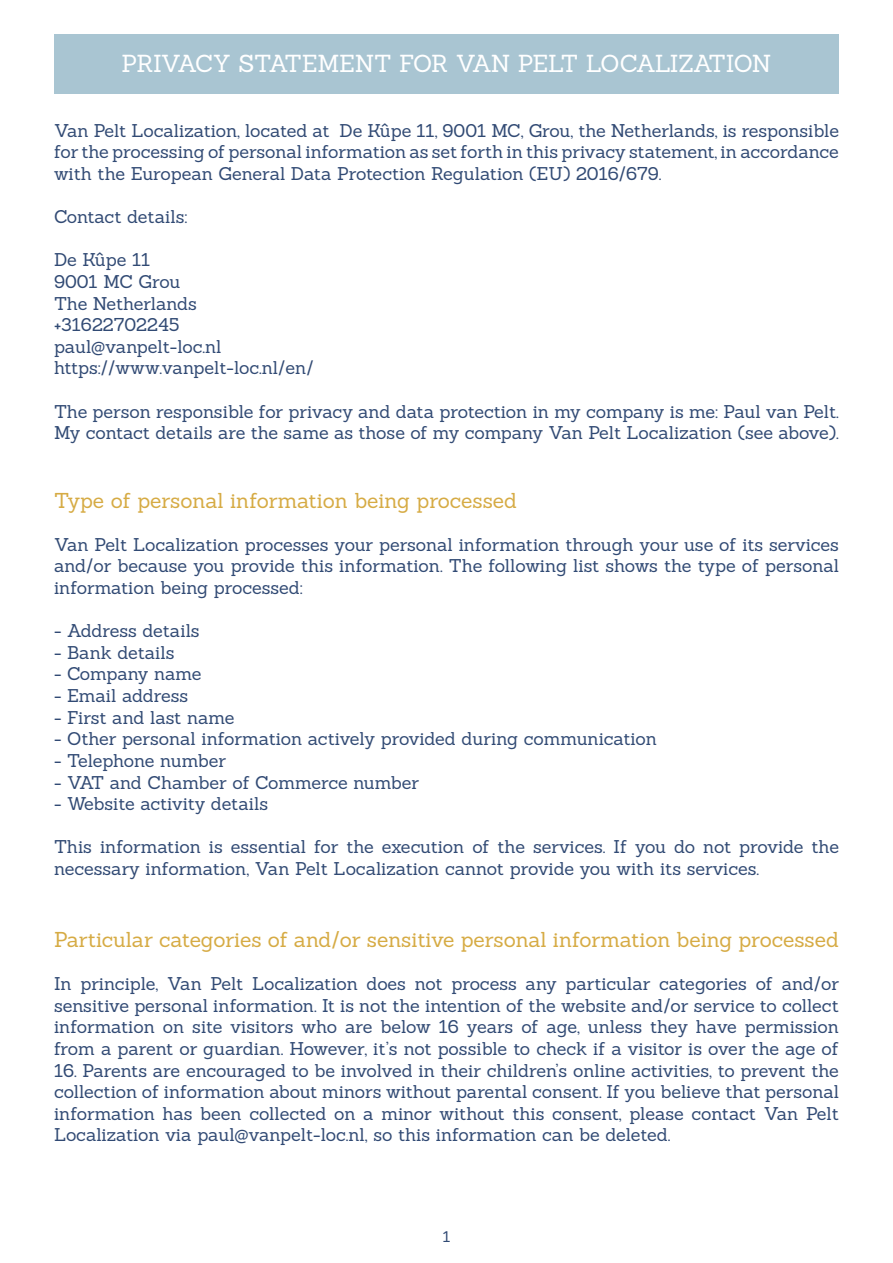
<style>
.page{position:relative;width:893px;height:1263px;background:#fff}
.page>*{position:absolute;margin:0;border:0;box-sizing:border-box;transform-origin:0 0}
.t1{font:24px "Sanchez";letter-spacing:-.04em;color:#fff}
.t2{font:21px "Sanchez";letter-spacing:-.005em;color:#d6ab44}
.t3{font:18px/21.6px "Sanchez";letter-spacing:-.005em;color:#314a74;text-align:justify}
.t4{font:15px "Sanchez";color:#314a74}
</style>
<div class="page">
<div style="left:54px;top:34px;width:785px;height:60px;background:#a9c5d2"></div>
<p class="t1" style="left:122px;top:48px;width:651px">PRIVACY STATEMENT FOR VAN PELT LOCALIZATION</p>
<p class="t3" style="left:54px;top:119px;width:786px">Van Pelt Localization, located at De Kûpe 11, 9001 MC, Grou, the Netherlands, is responsible for the processing of personal information as set forth in this privacy statement, in accordance with the European General Data Protection Regulation (EU) 2016/679.</p>
<p class="t3" style="left:54px;top:206px;width:135px">Contact details:</p>
<p class="t3" style="left:54px;top:249px;width:98px">De Kûpe 11</p>
<p class="t3" style="left:54px;top:271px;width:128px">9001 MC Grou</p>
<p class="t3" style="left:54px;top:292px;width:144px">The Netherlands</p>
<p class="t3" style="left:54px;top:314px;width:127px">+31622702245</p>
<p class="t3" style="left:54px;top:335px;width:169px">paul@vanpelt-loc.nl</p>
<p class="t3" style="left:54px;top:357px;width:261px">https://www.vanpelt-loc.nl/en/</p>
<p class="t3" style="left:54px;top:400px;width:786px">The person responsible for privacy and data protection in my company is me: Paul van Pelt.<br>My contact details are the same as those of my company Van Pelt Localization (see above).</p>
<p class="t2" style="left:54px;top:487px;width:465px">Type of personal information being processed</p>
<p class="t3" style="left:54px;top:533px;width:786px">Van Pelt Localization processes your personal information through your use of its services and/or because you provide this information. The following list shows the type of personal information being processed:</p>
<p class="t3" style="left:54px;top:620px;width:147px">- Address details</p>
<p class="t3" style="left:54px;top:641px;width:122px">- Bank details</p>
<p class="t3" style="left:54px;top:663px;width:149px">- Company name</p>
<p class="t3" style="left:54px;top:685px;width:136px">- Email address</p>
<p class="t3" style="left:54px;top:706px;width:182px">- First and last name</p>
<p class="t3" style="left:54px;top:728px;width:604px">- Other personal information actively provided during communication</p>
<p class="t3" style="left:54px;top:749px;width:173px">- Telephone number</p>
<p class="t3" style="left:54px;top:771px;width:367px">- VAT and Chamber of Commerce number</p>
<p class="t3" style="left:54px;top:793px;width:216px">- Website activity details</p>
<p class="t3" style="left:54px;top:836px;width:786px">This information is essential for the execution of the services. If you do not provide the necessary information, Van Pelt Localization cannot provide you with its services.</p>
<p class="t2" style="left:54px;top:926px;width:786px">Particular categories of and/or sensitive personal information being processed</p>
<p class="t3" style="left:54px;top:973px;width:786px">In principle, Van Pelt Localization does not process any particular categories of and/or sensitive personal information. It is not the intention of the website and/or service to collect information on site visitors who are below 16 years of age, unless they have permission from a parent or guardian. However, it’s not possible to check if a visitor is over the age of</p>
<p class="t3" style="left:54px;top:1059px;width:786px">16. Parents are encouraged to be involved in their children’s online activities, to prevent the collection of information about minors without parental consent. If you believe that personal information has been collected on a minor without this consent, please contact Van Pelt Localization via paul@vanpelt-loc.nl, so this information can be deleted.</p>
<p class="t4" style="left:443px;top:1226px;width:9px">1</p>
</div>
